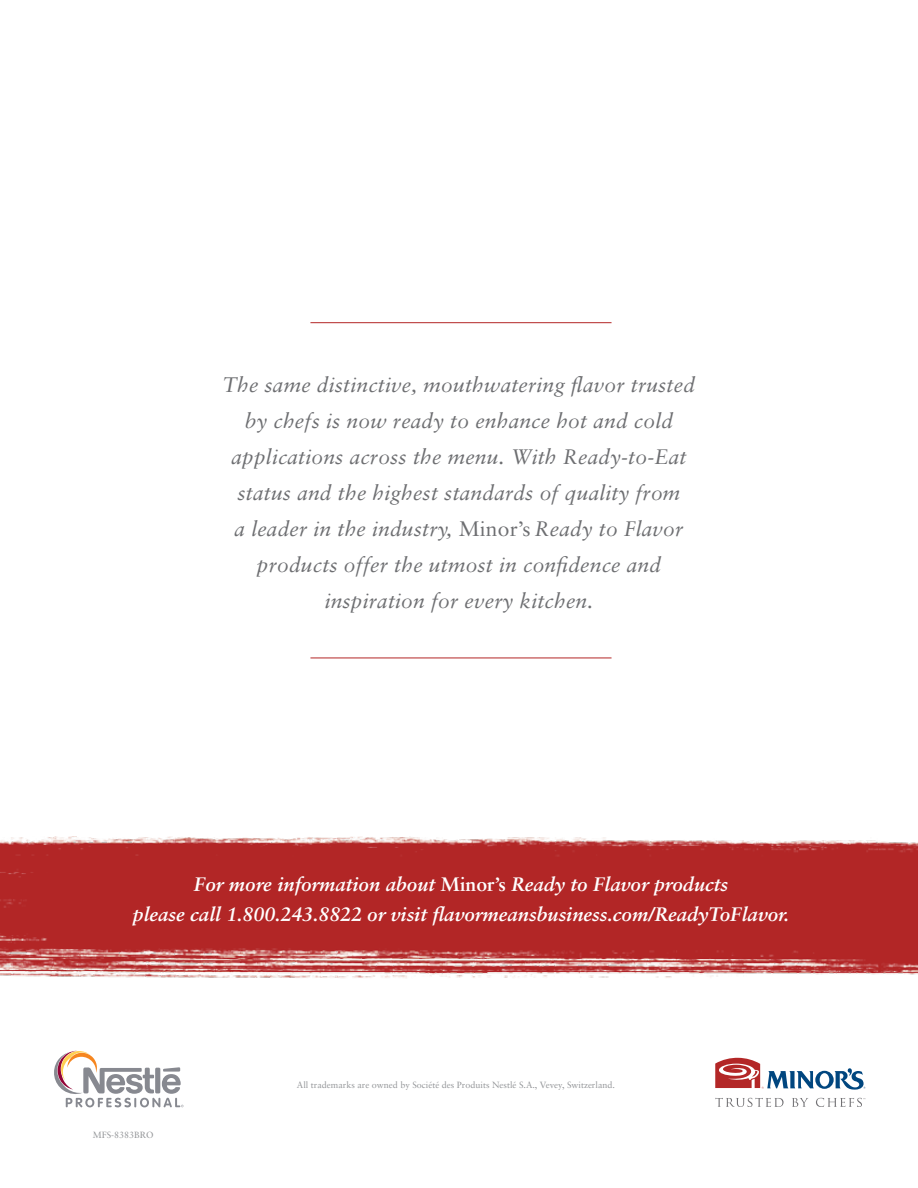
<style>
.page{position:relative;width:918px;height:1188px;background:#fff}
.page>*{position:absolute;margin:0;border:0;box-sizing:border-box;transform-origin:0 0}
.t1{font:italic 21px/36px "Sabon";letter-spacing:.01em;color:#6d6e71;text-align:center}
.t2{font:italic 700 19.5px/30px "Sabon";color:#fff;text-align:center}
.t3{font:9px "Sabon";color:#939598}
.s1{font-style:normal}
</style>
<div class="page">
<img style="left:0;top:837px;width:918px;height:141px">
<svg style="left:715px;top:1058px;width:150px;height:32px"></svg>
<svg style="left:715px;top:1098px;width:69px;height:9px"></svg>
<svg style="left:792px;top:1098px;width:16px;height:9px"></svg>
<svg style="left:816px;top:1098px;width:50px;height:9px"></svg>
<svg style="left:54px;top:1051px;width:130px;height:56px"></svg>
<hr style="left:310px;top:322px;width:302px;height:1px;background:#b32626">
<hr style="left:310px;top:658px;width:302px;height:1px;background:#b32626">
<p class="t1" style="left:223px;top:366px;width:474px">The same distinctive, mouthwatering flavor trusted by chefs is now ready to enhance hot and cold applications across the menu. With Ready-to-Eat status and the highest standards of quality from<br>a leader in the industry, <span class="s1">Minor’s</span> Ready to Flavor products offer the utmost in confidence and inspiration for every kitchen.</p>
<p class="t2" style="left:133px;top:869px;width:658px">For more information about <span class="s1">Minor’s</span> Ready to Flavor products<br>please call 1.800.243.8822 or visit flavormeansbusiness.com/ReadyToFlavor.</p>
<p class="t3" style="left:93px;top:1129px;width:63px">MFS-8383BRO</p>
<p class="t3" style="left:297px;top:1080px;width:320px">All trademarks are owned by Société des Produits Nestlé S.A., Vevey, Switzerland.</p>
</div>
